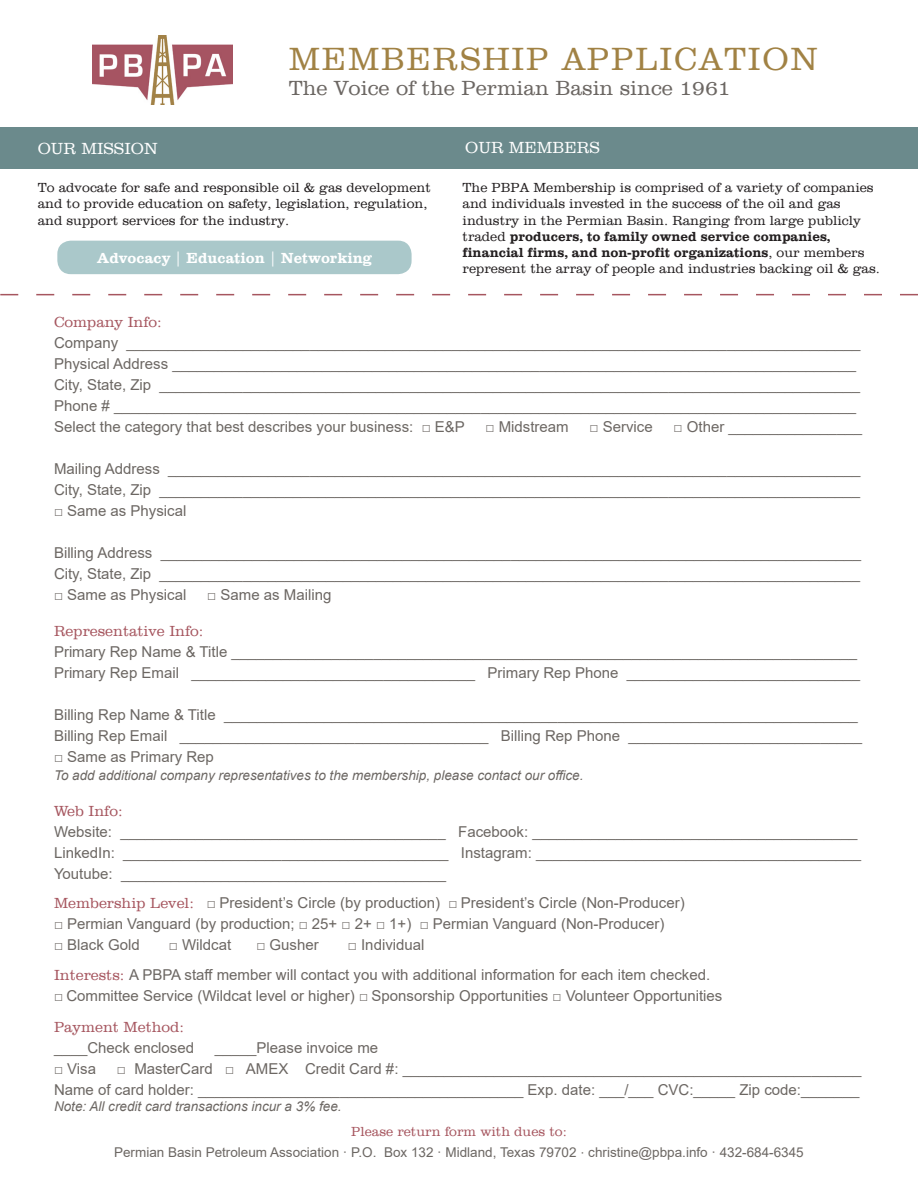
<style>
.page{position:relative;width:918px;height:1188px;background:#fff}
.page>*{position:absolute;margin:0;border:0;box-sizing:border-box;transform-origin:0 0}
.t1{font:300 33px "Clarendon BT";letter-spacing:.05em;color:#a18244}
.t2{font:300 21px "Clarendon BT";color:#6c6763}
.t3{font:300 16.5px "Clarendon BT";color:#fff}
.Application_Test{font:15px "Arial";color:#6c6763}
.t4{font:300 15px "Clarendon BT";color:#a6565f}
.t5{font:15px "Clarendon";color:#fff}
.Descriptive_Text{font:300 13.5px/16.2px "Clarendon BT";color:#231f20}
.t6{font:italic 13.5px "Arial";color:#6c6763}
.Application_Test-2{font:13.5px "Arial";color:#6c6763}
.t7{font:300 13.5px "Clarendon BT";color:#a6565f}
.s1{font-family:"Clarendon";font-weight:400}
.s2{font-family:"Clarendon BT";font-weight:300}
.s3{font-family:"Arial Narrow"}
.s4{font-family:"Clarendon BT";font-weight:300;color:#a6565f}
</style>
<div class="page">
<svg style="left:0;top:294px;width:918px;height:1px"></svg>
<img style="left:92px;top:35px;width:141px;height:69px">
<div style="left:0;top:127px;width:918px;height:41px;background:#6b8a8c"></div>
<div style="left:57px;top:241px;width:355px;height:33px;background:#aac8ca;border-radius:14px"></div>
<p class="t1" style="left:289px;top:38px;width:530px">MEMBERSHIP APPLICATION</p>
<p class="t2" style="left:289px;top:75px;width:443px">The Voice of the Permian Basin since 1961</p>
<p class="t3" style="left:38px;top:138px;width:121px">OUR MISSION</p>
<p class="t3" style="left:465px;top:137px;width:136px">OUR MEMBERS</p>
<p class="Descriptive_Text" style="left:38px;top:179px;width:395px">To advocate for safe and responsible oil &amp; gas development and to provide education on safety, legislation, regulation, and support services for the industry.</p>
<p class="Descriptive_Text" style="left:463px;top:179px;width:419px">The PBPA Membership is comprised of a variety of companies and individuals invested in the success of the oil and gas industry in the Permian Basin. Ranging from large publicly traded <span class="s1">producers, to family owned service companies, financial firms, and non-profit organizations</span>, our members represent the array of people and industries backing oil &amp; gas.</p>
<p class="t5" style="left:97px;top:250px;width:277px">Advocacy <span class="s2">|</span> Education <span class="s2">|</span> Networking</p>
<p class="t4" style="left:54px;top:312px;width:109px">Company Info:</p>
<p class="Application_Test" style="left:54px;top:332px;width:808px">Company ________________________________________________________________________________________</p>
<p class="Application_Test" style="left:54px;top:353px;width:804px">Physical Address __________________________________________________________________________________</p>
<p class="Application_Test" style="left:54px;top:374px;width:808px">City, State, Zip ____________________________________________________________________________________</p>
<p class="Application_Test" style="left:54px;top:395px;width:804px">Phone # _________________________________________________________________________________________</p>
<p class="Application_Test" style="left:54px;top:416px;width:412px">Select the category that best describes your business: <span class="s3">□</span> E&amp;P</p>
<p class="Application_Test" style="left:486px;top:416px;width:85px"><span class="s3">□</span> Midstream</p>
<p class="Application_Test" style="left:590px;top:416px;width:65px"><span class="s3">□</span> Service</p>
<p class="Application_Test" style="left:674px;top:416px;width:190px"><span class="s3">□</span> Other ________________</p>
<p class="Application_Test" style="left:54px;top:458px;width:808px">Mailing Address ___________________________________________________________________________________</p>
<p class="Application_Test" style="left:54px;top:479px;width:808px">City, State, Zip ____________________________________________________________________________________</p>
<p class="Application_Test" style="left:54px;top:500px;width:134px"><span class="s3">□</span> Same as Physical</p>
<p class="Application_Test" style="left:54px;top:542px;width:809px">Billing Address ____________________________________________________________________________________</p>
<p class="Application_Test" style="left:54px;top:563px;width:808px">City, State, Zip ____________________________________________________________________________________</p>
<p class="Application_Test" style="left:54px;top:584px;width:134px"><span class="s3">□</span> Same as Physical</p>
<p class="Application_Test" style="left:207px;top:584px;width:126px"><span class="s3">□</span> Same as Mailing</p>
<p class="t4" style="left:54px;top:621px;width:151px">Representative Info:</p>
<p class="Application_Test" style="left:54px;top:641px;width:805px">Primary Rep Name &amp; Title ___________________________________________________________________________</p>
<p class="Application_Test" style="left:54px;top:662px;width:808px">Primary Rep Email __________________________________ Primary Rep Phone ____________________________</p>
<p class="Application_Test" style="left:54px;top:704px;width:805px">Billing Rep Name &amp; Title ____________________________________________________________________________</p>
<p class="Application_Test" style="left:54px;top:725px;width:810px">Billing Rep Email _____________________________________ Billing Rep Phone ____________________________</p>
<p class="Application_Test" style="left:54px;top:746px;width:161px"><span class="s3">□</span> Same as Primary Rep</p>
<p class="t6" style="left:54px;top:766px;width:531px">To add additional company representatives to the membership, please contact our office.</p>
<p class="t4" style="left:54px;top:801px;width:70px">Web Info:</p>
<p class="Application_Test" style="left:54px;top:821px;width:805px">Website: _______________________________________ Facebook: _______________________________________</p>
<p class="Application_Test" style="left:54px;top:842px;width:809px">LinkedIn: _______________________________________ Instagram: _______________________________________</p>
<p class="Application_Test" style="left:54px;top:863px;width:394px">Youtube: _______________________________________</p>
<p class="Application_Test" style="left:54px;top:892px;width:632px"><span class="s4">Membership Level:</span> <span class="s3">□</span> President’s Circle (by production) <span class="s3">□</span> President’s Circle (Non-Producer)</p>
<p class="Application_Test" style="left:54px;top:913px;width:612px"><span class="s3">□</span> Permian Vanguard (by production; <span class="s3">□</span> 25+ <span class="s3">□</span> 2+ <span class="s3">□</span> 1+) <span class="s3">□</span> Permian Vanguard (Non-Producer)</p>
<p class="Application_Test" style="left:54px;top:934px;width:87px"><span class="s3">□</span> Black Gold</p>
<p class="Application_Test" style="left:169px;top:934px;width:64px"><span class="s3">□</span> Wildcat</p>
<p class="Application_Test" style="left:256px;top:934px;width:64px"><span class="s3">□</span> Gusher</p>
<p class="Application_Test" style="left:348px;top:934px;width:78px"><span class="s3">□</span> Individual</p>
<p class="Application_Test" style="left:54px;top:965px;width:658px"><span class="s4">Interests:</span> A PBPA staff member will contact you with additional information for each item checked.</p>
<p class="Application_Test" style="left:54px;top:986px;width:670px"><span class="s3">□</span> Committee Service (Wildcat level or higher) <span class="s3">□</span> Sponsorship Opportunities <span class="s3">□</span> Volunteer Opportunities</p>
<p class="t4" style="left:54px;top:1018px;width:132px">Payment Method:</p>
<p class="Application_Test" style="left:54px;top:1037px;width:142px">____Check enclosed</p>
<p class="Application_Test" style="left:215px;top:1037px;width:165px">_____Please invoice me</p>
<p class="Application_Test" style="left:54px;top:1058px;width:44px"><span class="s3">□</span> Visa</p>
<p class="Application_Test" style="left:117px;top:1058px;width:746px"><span class="s3">□</span> MasterCard <span class="s3">□</span> AMEX Credit Card #: _______________________________________________________</p>
<p class="Application_Test" style="left:54px;top:1079px;width:807px">Name of card holder: _______________________________________ Exp. date: ___/___ CVC:_____ Zip code:_______</p>
<p class="t6" style="left:54px;top:1098px;width:289px">Note: All credit card transactions incur a 3% fee.</p>
<p class="t7" style="left:351px;top:1123px;width:217px">Please return form with dues to:</p>
<p class="Application_Test-2" style="left:114px;top:1143px;width:691px">Permian Basin Petroleum Association · P.O. Box 132 · Midland, Texas 79702 <span class="s2">∙</span> christine@pbpa.info · 432-684-6345</p>
</div>
